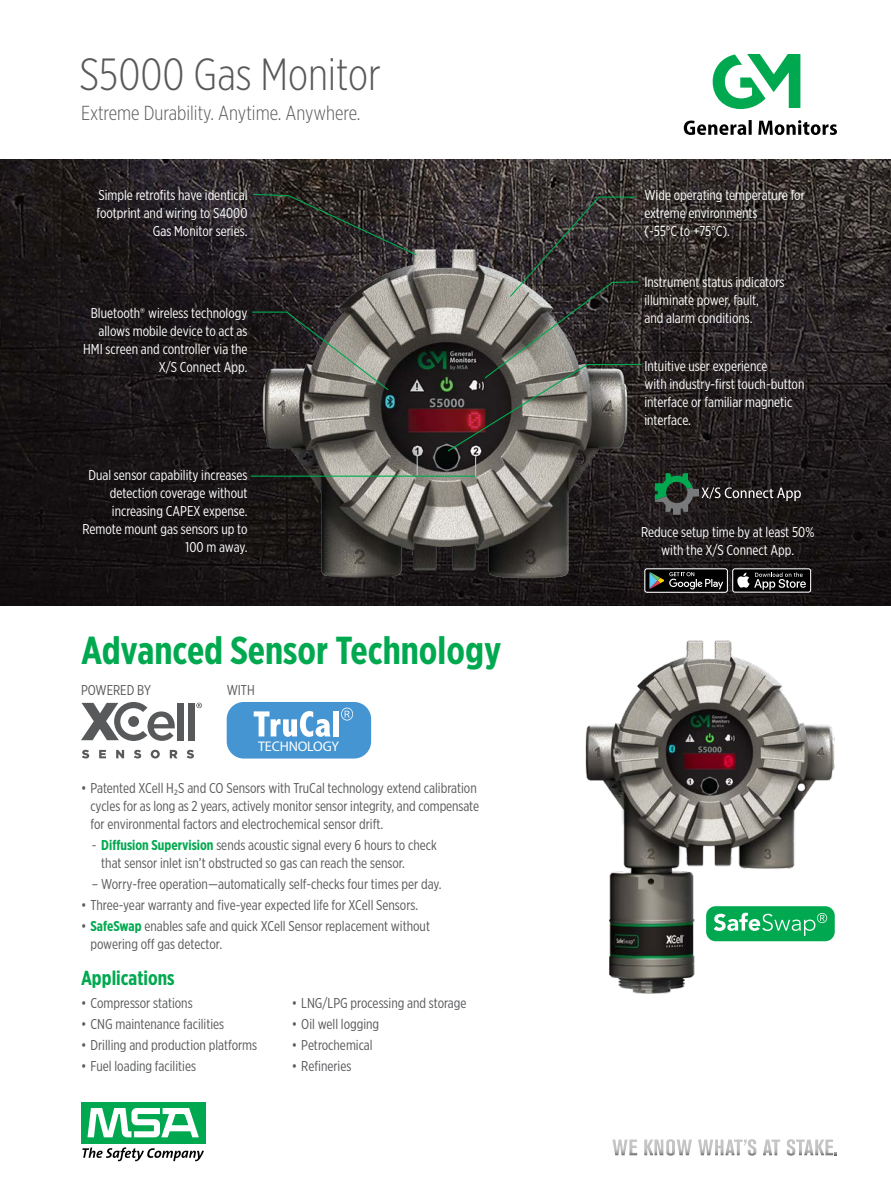
<style>
.page{position:relative;width:891px;height:1188px;background:#fff}
.page>*{position:absolute;margin:0;border:0;box-sizing:border-box;transform-origin:0 0}
.Cover_Title{font:300 45px "Gotham X Narrow";color:#58595b}
.Headline_Large_Green{font:700 39px "Gotham X Narrow";color:#00a94f}
.Subtitle{font:300 20.25px "Gotham X Narrow";color:#58595b}
.Headline_Green{font:700 20.25px "Gotham X Narrow";color:#00a94f}
.Bullet_Copy{font:14.25px/18px "Gotham X Narrow";color:#58595b}
.Body_Copy{font:14.25px/18px "Gotham X Narrow";color:#fff;text-align:right}
.Body_Copy-2{font:14.25px "Gotham X Narrow";color:#58595b}
.t1{font:13.95px "Myriad Pro";letter-spacing:-.01em;color:#fff}
.s1{font-weight:700;color:#00a94f}
</style>
<div class="page">
<img style="left:0;top:159px;width:891px;height:446px">
<img style="left:262px;top:246px;width:368px;height:338px">
<img style="left:585px;top:640px;width:250px;height:354px">
<svg style="left:612px;top:1140px;width:25px;height:15px"></svg>
<svg style="left:644px;top:1139px;width:48px;height:17px"></svg>
<svg style="left:698px;top:1139px;width:58px;height:17px"></svg>
<svg style="left:763px;top:1140px;width:17px;height:15px"></svg>
<svg style="left:787px;top:1139px;width:50px;height:17px"></svg>
<svg style="left:655px;top:473px;width:146px;height:42px;background:#2d342f"></svg>
<svg style="left:646px;top:570px;width:80px;height:21px;background:#2a2c2b"></svg>
<div style="left:644px;top:568px;width:84px;height:25px;border:1px solid #fff;border-radius:2px"></div>
<svg style="left:734px;top:570px;width:77px;height:22px;background:#3a3a3a"></svg>
<div style="left:732px;top:568px;width:79px;height:24px;border:1px solid #fff;border-radius:2px"></div>
<div style="left:706px;top:906px;width:129px;height:35px;background:#00a94f;border-radius:10px"></div>
<svg style="left:714px;top:913px;width:113px;height:23px"></svg>
<svg style="left:417px;top:456px;width:1px;height:20px"></svg>
<svg style="left:684px;top:120px;width:153px;height:15px"></svg>
<svg style="left:713px;top:54px;width:87px;height:55px"></svg>
<div style="left:81px;top:1102px;width:124px;height:59px;background:linear-gradient(to right,#fff,#fff)"></div>
<div style="left:81px;top:1102px;width:124px;height:41px;background:#00a94f"></div>
<svg style="left:87px;top:1108px;width:112px;height:29px"></svg>
<svg style="left:82px;top:1147px;width:122px;height:14px"></svg>
<hr style="left:251px;top:476px;width:225px;height:1px;background:#00a94f">
<svg style="left:447px;top:196px;width:196px;height:281px;background:#55514e"></svg>
<svg style="left:251px;top:311px;width:139px;height:80px;background:#5d5c57"></svg>
<svg style="left:252px;top:193px;width:166px;height:63px;background:#2f2d2a"></svg>
<svg style="left:227px;top:702px;width:144px;height:54px"></svg>
<div style="left:227px;top:702px;width:144px;height:57px;background:#4495d1;border-radius:17px"></div>
<svg style="left:254px;top:711px;width:77px;height:26px"></svg>
<div style="left:333px;top:711px;width:6px;height:25px;background:#fff"></div>
<svg style="left:341px;top:708px;width:12px;height:13px"></svg>
<div style="left:177px;top:703px;width:7px;height:37px;background:#58595b"></div>
<div style="left:188px;top:703px;width:6px;height:37px;background:#58595b"></div>
<svg style="left:82px;top:750px;width:7px;height:9px"></svg>
<svg style="left:99px;top:750px;width:7px;height:8px"></svg>
<svg style="left:116px;top:750px;width:8px;height:8px"></svg>
<svg style="left:134px;top:750px;width:7px;height:9px"></svg>
<svg style="left:151px;top:750px;width:9px;height:9px"></svg>
<svg style="left:170px;top:750px;width:8px;height:8px"></svg>
<svg style="left:187px;top:750px;width:7px;height:9px"></svg>
<svg style="left:196px;top:703px;width:6px;height:5px"></svg>
<svg style="left:81px;top:702px;width:94px;height:39px"></svg>
<p class="Cover_Title" style="left:80px;top:48px;width:303px">S5000 Gas Monitor</p>
<p class="Subtitle" style="left:81px;top:101px;width:281px">Extreme Durability. Anytime. Anywhere.</p>
<p class="Body_Copy" style="left:96px;top:186px;width:153px">Simple retrofits have identical footprint and wiring to S4000<br>Gas Monitor series.</p>
<p class="Body_Copy" style="left:644px;top:186px;width:162px;text-align:left">Wide operating temperature for extreme environments<br>(-55°C to +75°C).</p>
<p class="Body_Copy" style="left:644px;top:273px;width:142px;text-align:left">Instrument status indicators illuminate power, fault,<br>and alarm conditions.</p>
<p class="Body_Copy" style="left:644px;top:357px;width:161px;text-align:left">Intuitive user experience<br>with industry-first touch-button interface or familiar magnetic interface.</p>
<p class="Body_Copy" style="left:83px;top:303px;width:166px">Bluetooth® wireless technology allows mobile device to act as<br>HMI screen and controller via the<br>X/S Connect App.</p>
<p class="Body_Copy" style="left:82px;top:466px;width:167px">Dual sensor capability increases detection coverage without increasing CAPEX expense.<br>Remote mount gas sensors up to<br>100 m away.</p>
<p class="Headline_Large_Green" style="left:81px;top:626px;width:422px">Advanced Sensor Technology</p>
<p class="Body_Copy-2" style="left:81px;top:682px;width:71px">POWERED BY</p>
<p class="Body_Copy-2" style="left:227px;top:682px;width:30px">WITH</p>
<p class="t1" style="left:258px;top:738px;width:83px">TECHNOLOGY</p>
<p class="Bullet_Copy" style="left:91px;top:778px;width:390px;text-indent:-10px">• Patented XCell H₂S and CO Sensors with TruCal technology extend calibration cycles for as long as 2 years, actively monitor sensor integrity, and compensate for environmental factors and electrochemical sensor drift.</p>
<p class="Bullet_Copy" style="left:101px;top:835px;width:337px;text-indent:-10px">- <span class="s1">Diffusion Supervision</span> sends acoustic signal every 6 hours to check that sensor inlet isn’t obstructed so gas can reach the sensor.</p>
<p class="Bullet_Copy" style="left:92px;top:874px;width:351px">– Worry-free operation—automatically self-checks four times per day.</p>
<p class="Bullet_Copy" style="left:81px;top:895px;width:339px">• Three-year warranty and five-year expected life for XCell Sensors.</p>
<p class="Bullet_Copy" style="left:91px;top:917px;width:341px;text-indent:-10px">• <span class="s1">SafeSwap</span> enables safe and quick XCell Sensor replacement without powering off gas detector.</p>
<p class="Headline_Green" style="left:81px;top:965px;width:95px">Applications</p>
<p class="Bullet_Copy" style="left:81px;top:994px;width:113px">• Compressor stations</p>
<p class="Bullet_Copy" style="left:81px;top:1015px;width:145px">• CNG maintenance facilities</p>
<p class="Bullet_Copy" style="left:81px;top:1036px;width:178px">• Drilling and production platforms</p>
<p class="Bullet_Copy" style="left:81px;top:1057px;width:117px">• Fuel loading facilities</p>
<p class="Bullet_Copy" style="left:292px;top:994px;width:176px">• LNG/LPG processing and storage</p>
<p class="Bullet_Copy" style="left:292px;top:1015px;width:89px">• Oil well logging</p>
<p class="Bullet_Copy" style="left:292px;top:1036px;width:82px">• Petrochemical</p>
<p class="Bullet_Copy" style="left:292px;top:1057px;width:61px">• Refineries</p>
<p class="Body_Copy" style="left:641px;top:523px;width:175px;text-align:center">Reduce setup time by at least 50% with the X/S Connect App.</p>
</div>
